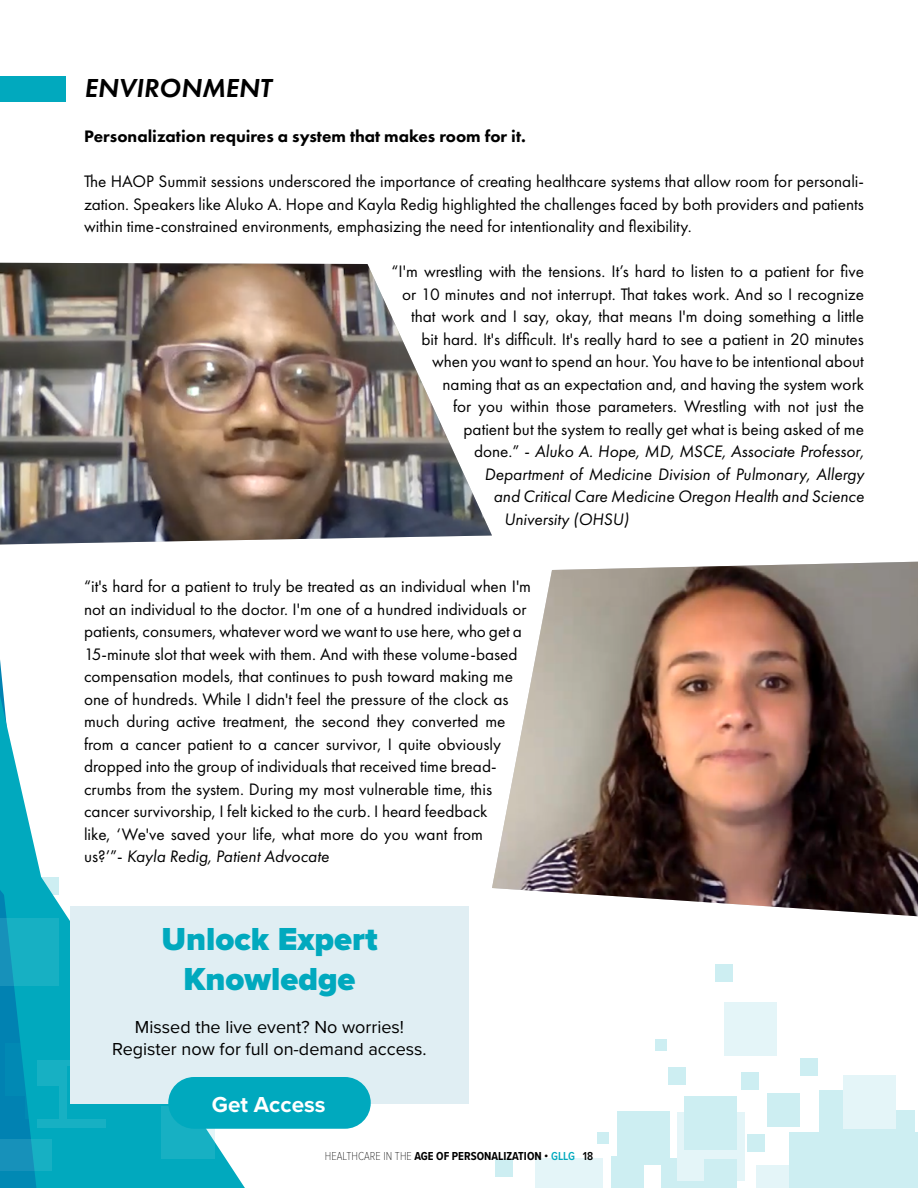
<style>
.page{position:relative;width:918px;height:1188px;background:#fff}
.page>*{position:absolute;margin:0;border:0;box-sizing:border-box;transform-origin:0 0}
.t1{font:900 33px/39.6px "Proxima Nova";color:#01a9be;text-align:center}
.t2{font:italic 600 27px "Futura PT";color:#000}
.t3{font:700 22.5px "Proxima Nova";color:#fff}
.t4{font:18px/21.6px "Proxima Nova";color:#000;text-align:center}
.t5{font:17.25px/22.5px "Futura PT";color:#000;text-align:justify}
.t6{font:italic 17.25px "Futura PT";color:#000}
.t7{font:800 17.25px "Futura PT";color:#000}
.t8{font:700 12px "Proxima Nova Cond";color:#000}
.s1{font-style:normal}
.s2{font-style:italic}
.s3{font-weight:100}
.s4{font-weight:600}
.s5{font-weight:600;color:#01a9be}
</style>
<div class="page">
<svg style="left:0;top:544px;width:245px;height:644px"></svg>
<div style="left:0;top:76px;width:66px;height:26px;background:#01a9be"></div>
<img style="left:0;top:263px;width:492px;height:281px">
<img style="left:492px;top:562px;width:426px;height:354px">
<div style="left:661px;top:1159px;width:52px;height:29px;background:#cdeef2"></div>
<div style="left:820px;top:1090px;width:52px;height:53px;background:#cdeef2"></div>
<div style="left:862px;top:1110px;width:52px;height:53px;background:#cdeef2"></div>
<div style="left:535px;top:1158px;width:68px;height:30px;background:#e4f5f8"></div>
<div style="left:677px;top:1112px;width:68px;height:68px;background:#e4f5f8"></div>
<div style="left:756px;top:1166px;width:53px;height:22px;background:#e4f5f8"></div>
<div style="left:843px;top:1076px;width:52px;height:53px;background:#e4f5f8"></div>
<div style="left:617px;top:1112px;width:53px;height:53px;background:#cdeef2"></div>
<div style="left:684px;top:1096px;width:52px;height:54px;background:#cdeef2"></div>
<div style="left:724px;top:1003px;width:53px;height:53px;background:#e4f5f8"></div>
<div style="left:789px;top:1132px;width:129px;height:56px;background:#cdeef2"></div>
<div style="left:669px;top:1067px;width:17px;height:17px;background:#cdeef2"></div>
<div style="left:715px;top:964px;width:18px;height:18px;background:#cdeef2"></div>
<div style="left:597px;top:1132px;width:12px;height:12px;background:#cdeef2"></div>
<div style="left:655px;top:1039px;width:12px;height:12px;background:#cdeef2"></div>
<div style="left:767px;top:1094px;width:33px;height:33px;background:#cdeef2"></div>
<div style="left:611px;top:1156px;width:33px;height:32px;background:#cdeef2"></div>
<div style="left:704px;top:1159px;width:32px;height:29px;background:#cdeef2"></div>
<div style="left:495px;top:1159px;width:17px;height:17px;background:#cdeef2"></div>
<div style="left:748px;top:1135px;width:17px;height:17px;background:#cdeef2"></div>
<div style="left:742px;top:1073px;width:17px;height:17px;background:#cdeef2"></div>
<div style="left:800px;top:1058px;width:17px;height:18px;background:#cdeef2"></div>
<svg style="left:5px;top:1043px;width:53px;height:53px;background:#0198b8"></svg>
<svg style="left:0;top:918px;width:59px;height:68px;background:#17aac1"></svg>
<div style="left:37px;top:1060px;width:69px;height:67px;background:#17b0c3"></div>
<svg style="left:0;top:1139px;width:51px;height:32px;background:#179cbd"></svg>
<div style="left:52px;top:1000px;width:54px;height:52px;background:#01a9be"></div>
<div style="left:68px;top:1067px;width:53px;height:52px;background:#01a9be"></div>
<div style="left:161px;top:1107px;width:53px;height:52px;background:#17b0c3"></div>
<svg style="left:0;top:1171px;width:85px;height:17px"></svg>
<div style="left:90px;top:1150px;width:34px;height:33px;background:#01a9be"></div>
<div style="left:28px;top:993px;width:33px;height:33px;background:#01a9be"></div>
<div style="left:25px;top:1086px;width:33px;height:33px;background:#01a9be"></div>
<svg style="left:41px;top:878px;width:17px;height:17px"></svg>
<div style="left:65px;top:1130px;width:18px;height:18px;background:#01a9be"></div>
<div style="left:127px;top:1124px;width:18px;height:18px;background:#01a9be"></div>
<div style="left:142px;top:1183px;width:17px;height:5px;background:#01a9be"></div>
<div style="left:70px;top:906px;width:399px;height:198px;background:#e0eef3"></div>
<div style="left:168px;top:1077px;width:203px;height:52px;background:#00a9be;border-radius:26px"></div>
<h2 class="t2" style="left:84px;top:71px;width:189px">ENVIRONMENT</h2>
<p class="t7" style="left:84px;top:126px;width:444px">Personalization requires a system that makes room for it.</p>
<p class="t5" style="left:84px;top:170px;width:782px">The HAOP Summit sessions underscored the importance of creating healthcare systems that allow room for personali&shy;zation. Speakers like Aluko A. Hope and Kayla Redig highlighted the challenges faced by both providers and patients within time-constrained environments, emphasizing the need for intentionality and flexibility.</p>
<p class="t5" style="left:391px;top:260px;width:474px">“I'm wrestling with the tensions. It’s hard to listen to a patient for five</p>
<p class="t5" style="left:402px;top:283px;width:464px">or 10 minutes and not interrupt. That takes work. And so I recognize</p>
<p class="t5" style="left:411px;top:305px;width:454px">that work and I say, okay, that means I'm doing something a little</p>
<p class="t5" style="left:422px;top:328px;width:444px">bit hard. It's difficult. It's really hard to see a patient in 20 minutes</p>
<p class="t5" style="left:432px;top:350px;width:433px">when you want to spend an hour. You have to be intentional about</p>
<p class="t5" style="left:443px;top:373px;width:423px">naming that as an expectation and, and having the system work</p>
<p class="t5" style="left:453px;top:395px;width:413px">for you within those parameters. Wrestling with not just the</p>
<p class="t5" style="left:464px;top:418px;width:402px">patient but the system to really get what is being asked of me</p>
<p class="t6" style="left:474px;top:441px;width:391px"><span class="s1">done.” -</span> Aluko A. Hope, MD, MSCE, Associate Professor,</p>
<p class="t6" style="left:485px;top:464px;width:381px">Department of Medicine Division of Pulmonary, Allergy</p>
<p class="t6" style="left:494px;top:486px;width:372px">and Critical Care Medicine Oregon Health and Science</p>
<p class="t6" style="left:504px;top:509px;width:126px">University (OHSU)</p>
<p class="t5" style="left:84px;top:575px;width:449px;text-align:left">“it's hard for a patient to truly be treated as an individual when I'm not an individual to the doctor. I'm one of a hundred individuals or patients, consumers, whatever word we want to use here, who get a 15-minute slot that week with them. And with these volume-based compensation models, that continues to push toward making me one of hundreds. While I didn't feel the pressure of the clock as much during active treatment, the second they converted me from a cancer patient to a cancer survivor, I quite obviously dropped into the group of individuals that received time bread&shy;crumbs from the system. During my most vulnerable time, this cancer survivorship, I felt kicked to the curb. I heard feedback<br>like, ‘We've saved your life, what more do you want from<br>us?’”- <span class="s2">Kayla Redig, Patient Advocate</span></p>
<h1 class="t1" style="left:161px;top:919px;width:218px">Unlock Expert<br>Knowledge</h1>
<p class="t4" style="left:112px;top:1015px;width:316px">Missed the live event? No worries!<br>Register now for full on-demand access.</p>
<h3 class="t3" style="left:212px;top:1087px;width:115px">Get Access</h3>
<p class="t8" style="left:325px;top:1147px;width:270px"><span class="s3">HEALTHCARE IN THE</span> AGE OF PERSONALIZATION <span class="s4">•</span> <span class="s5">GLLG</span> <span class="s4">18</span></p>
</div>
